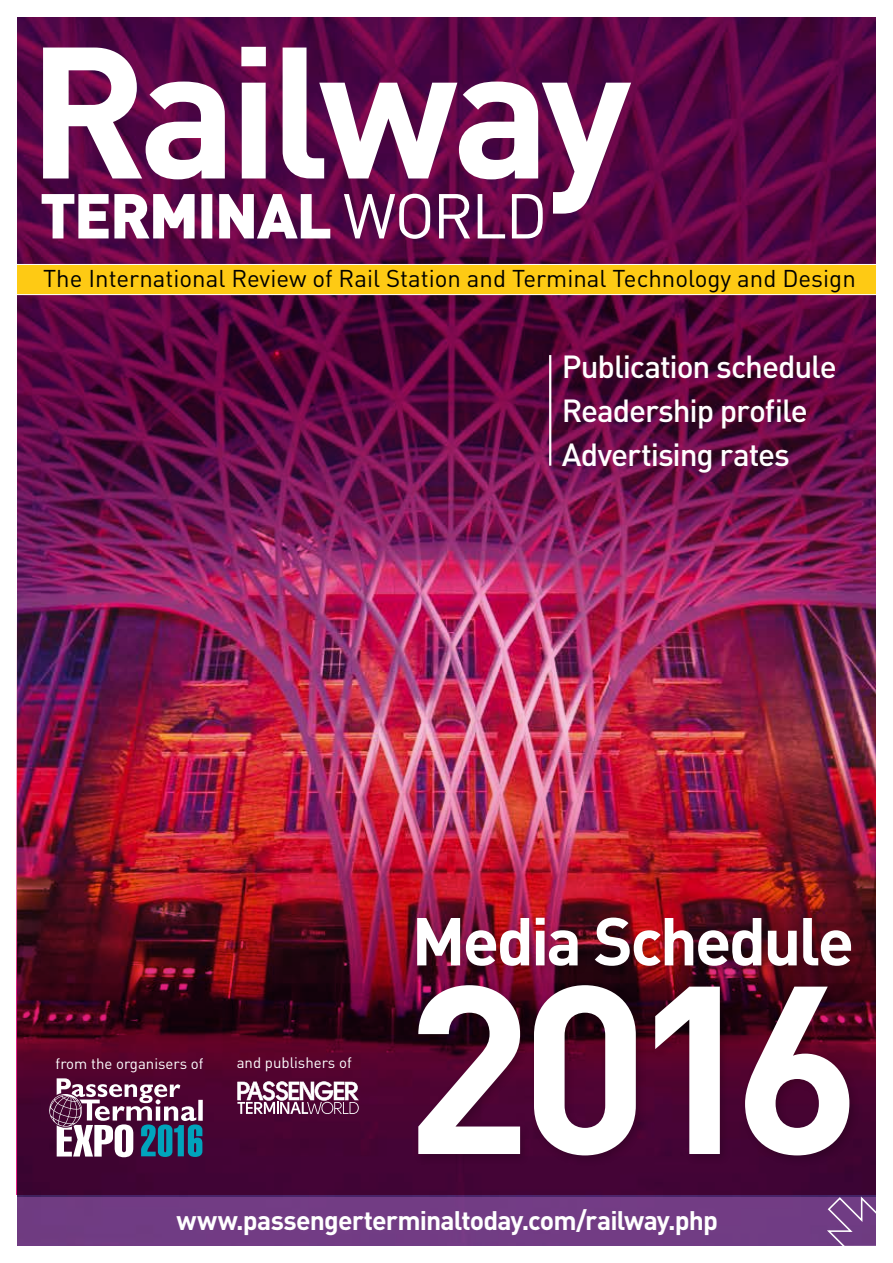
<style>
.page{position:relative;width:893px;height:1263px;background:#fff}
.page>*{position:absolute;margin:0;border:0;box-sizing:border-box;transform-origin:0 0}
.t1{font:700 235.05px "DIN";color:#fff}
.t2{font:700 66.6px "DIN";letter-spacing:-.04em;color:#fff}
.t3{font:500 31.65px/43.8px "DIN";letter-spacing:-.035em;color:#fff}
.t4{font:700 26.55px "DIN";letter-spacing:-.035em;color:#fff}
.t5{font:24px "DIN";color:#000}
.t6{font:15px "DIN";color:#fff}
</style>
<div class="page">
<img style="left:17px;top:724px;width:859px;height:471px">
<img style="left:17px;top:17px;width:859px;height:707px">
<div style="left:17px;top:265px;width:859px;height:30px;background:#feca14"></div>
<hr style="left:0;top:264px;width:893px;height:1px;background:#fff">
<hr style="left:0;top:294px;width:893px;height:1px;background:#fff">
<div style="left:412px;top:912px;width:450px;height:255px;background:#000;opacity:.2"></div>
<div style="left:17px;top:1197px;width:859px;height:49px;background:#723c84"></div>
<hr style="left:549px;top:355px;width:2px;height:111px;background:#fff">
<div style="left:198px;top:1100px;width:5px;height:21px;background:#d1c0cb"></div>
<svg style="left:49px;top:1078px;width:153px;height:79px"></svg>
<svg style="left:237px;top:1081px;width:122px;height:33px"></svg>
<svg style="left:43px;top:47px;width:588px;height:167px"></svg>
<svg style="left:42px;top:194px;width:501px;height:45px"></svg>
<svg style="left:825px;top:1194px;width:51px;height:52px"></svg>
<p class="t5" style="left:43px;top:264px;width:814px">The International Review of Rail Station and Terminal Technology and Design</p>
<h3 class="t3" style="left:562px;top:344px;width:276px">Publication schedule<br>Readership profile<br>Advertising rates</h3>
<p class="t6" style="left:56px;top:1054px;width:149px">from the organisers of</p>
<p class="t6" style="left:237px;top:1053px;width:117px">and publishers of</p>
<h2 class="t2" style="left:412px;top:898px;width:444px">Media Schedule</h2>
<h1 class="t1" style="left:404px;top:915px;width:458px">2016</h1>
<p class="t4" style="left:177px;top:1203px;width:543px">www.passengerterminaltoday.com/railway.php</p>
</div>
